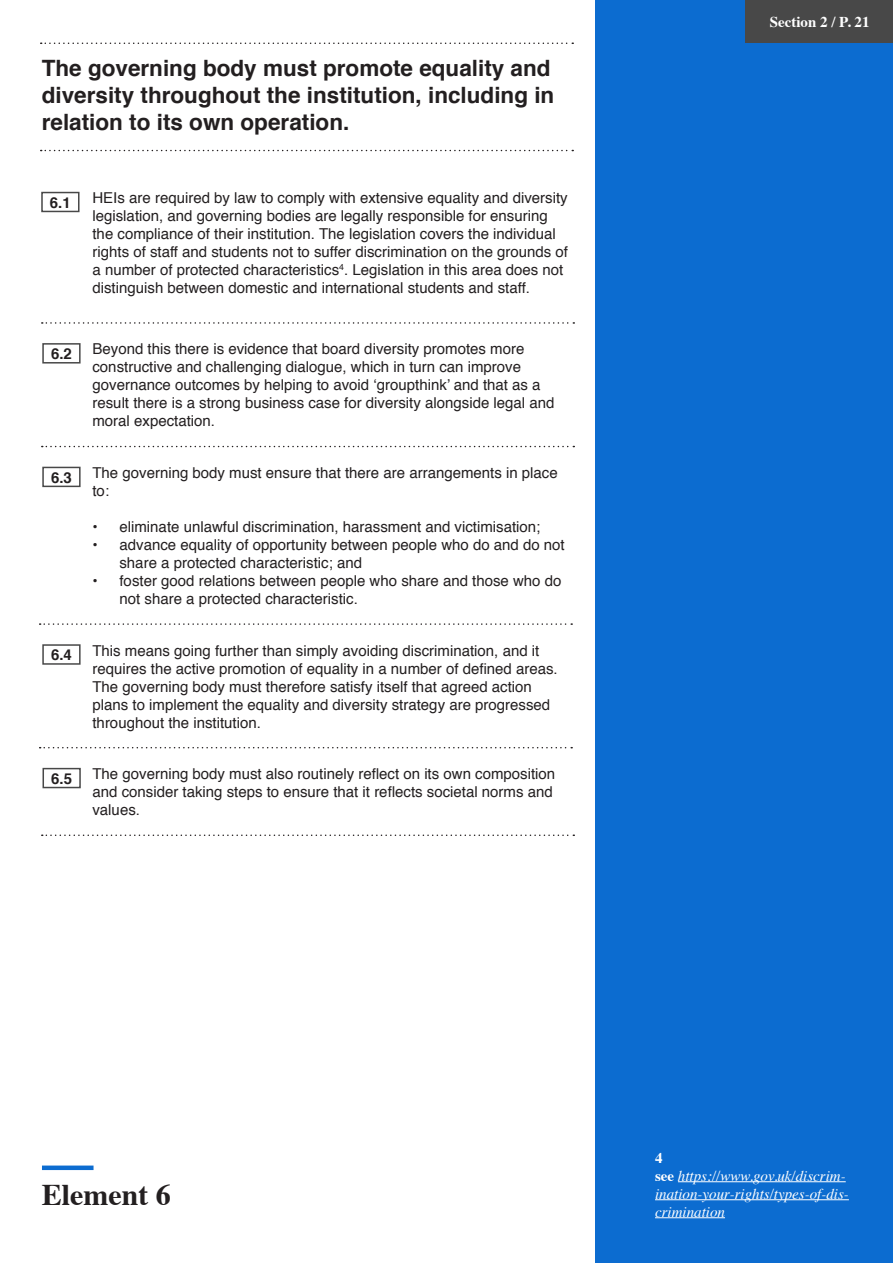
<style>
.page{position:relative;width:893px;height:1263px;background:#fff}
.page>*{position:absolute;margin:0;border:0;box-sizing:border-box;transform-origin:0 0}
.t1{font:700 30px "Times";color:#231f20}
.t2{font:700 22.5px/27px "Helvetica";color:#231f20}
.t3{font:15px/18px "Helvetica";color:#231f20}
.t4{font:italic 15px/18px "Times";color:#fff}
.t5{font:700 15px "Helvetica";color:#231f20}
.t6{font:700 15px "Times";color:#fff}
.s1{font-weight:700;font-style:normal}
</style>
<div class="page">
<div style="left:595px;top:0;width:298px;height:1263px;background:#0c6cd0"></div>
<div style="left:745px;top:0;width:148px;height:43px;background:#484848"></div>
<svg style="left:41px;top:43px;width:532px;height:1px"></svg>
<svg style="left:41px;top:150px;width:532px;height:1px"></svg>
<div style="left:41px;top:192px;width:39px;height:20px;border:2px solid #484848"></div>
<svg style="left:42px;top:322px;width:532px;height:2px"></svg>
<div style="left:42px;top:343px;width:39px;height:20px;border:2px solid #484848"></div>
<svg style="left:42px;top:446px;width:532px;height:1px"></svg>
<div style="left:42px;top:467px;width:39px;height:20px;border:2px solid #484848"></div>
<svg style="left:40px;top:623px;width:532px;height:2px"></svg>
<div style="left:42px;top:644px;width:39px;height:21px;border:2px solid #484848"></div>
<svg style="left:40px;top:747px;width:532px;height:1px"></svg>
<div style="left:43px;top:768px;width:38px;height:20px;border:2px solid #484848"></div>
<svg style="left:42px;top:834px;width:532px;height:2px"></svg>
<hr style="left:678px;top:1181px;width:168px;height:1px;background:#fff">
<hr style="left:655px;top:1199px;width:194px;height:1px;background:#fff">
<hr style="left:655px;top:1217px;width:70px;height:1px;background:#fff">
<div style="left:42px;top:1165px;width:52px;height:5px;background:#0c6cd0"></div>
<p class="t2" style="left:42px;top:54px;width:514px">The governing body must promote equality and diversity throughout the institution, including in relation to its own operation.</p>
<p class="t5" style="left:50px;top:190px;width:22px">6.1</p>
<p class="t3" style="left:92px;top:189px;width:477px">HEIs are required by law to comply with extensive equality and diversity legislation, and governing bodies are legally responsible for ensuring the compliance of their institution. The legislation covers the individual rights of staff and students not to suffer discrimination on the grounds of a number of protected characteristics<sup>4</sup>. Legislation in this area does not distinguish between domestic and international students and staff.</p>
<p class="t5" style="left:51px;top:342px;width:22px">6.2</p>
<p class="t3" style="left:92px;top:341px;width:463px">Beyond this there is evidence that board diversity promotes more constructive and challenging dialogue, which in turn can improve governance outcomes by helping to avoid ‘groupthink’ and that as a result there is a strong business case for diversity alongside legal and moral expectation.</p>
<p class="t5" style="left:51px;top:465px;width:22px">6.3</p>
<p class="t3" style="left:92px;top:464px;width:467px">The governing body must ensure that there are arrangements in place to:</p>
<p class="t3" style="left:92px;top:518px;width:449px">• eliminate unlawful discrimination, harassment and victimisation;</p>
<p class="t3" style="left:119px;top:536px;width:447px;text-indent:-27px">• advance equality of opportunity between people who do and do not share a protected characteristic; and</p>
<p class="t3" style="left:119px;top:572px;width:443px;text-indent:-27px">• foster good relations between people who share and those who do not share a protected characteristic.</p>
<p class="t5" style="left:51px;top:643px;width:22px">6.4</p>
<p class="t3" style="left:92px;top:642px;width:467px">This means going further than simply avoiding discrimination, and it requires the active promotion of equality in a number of defined areas.<br>The governing body must therefore satisfy itself that agreed action plans to implement the equality and diversity strategy are progressed throughout the institution.</p>
<p class="t5" style="left:51px;top:766px;width:22px">6.5</p>
<p class="t3" style="left:92px;top:765px;width:464px">The governing body must also routinely reflect on its own composition and consider taking steps to ensure that it reflects societal norms and values.</p>
<p class="t6" style="left:770px;top:7px;width:101px">Section 2 / P. 21</p>
<p class="t1" style="left:42px;top:1166px;width:131px">Element 6</p>
<p class="t6" style="left:655px;top:1143px;width:9px">4</p>
<p class="t4" style="left:655px;top:1166px;width:195px"><span class="s1">see</span> https://www.gov.uk/discrim&shy;ination-your-rights/types-of-dis&shy;crimination</p>
</div>
